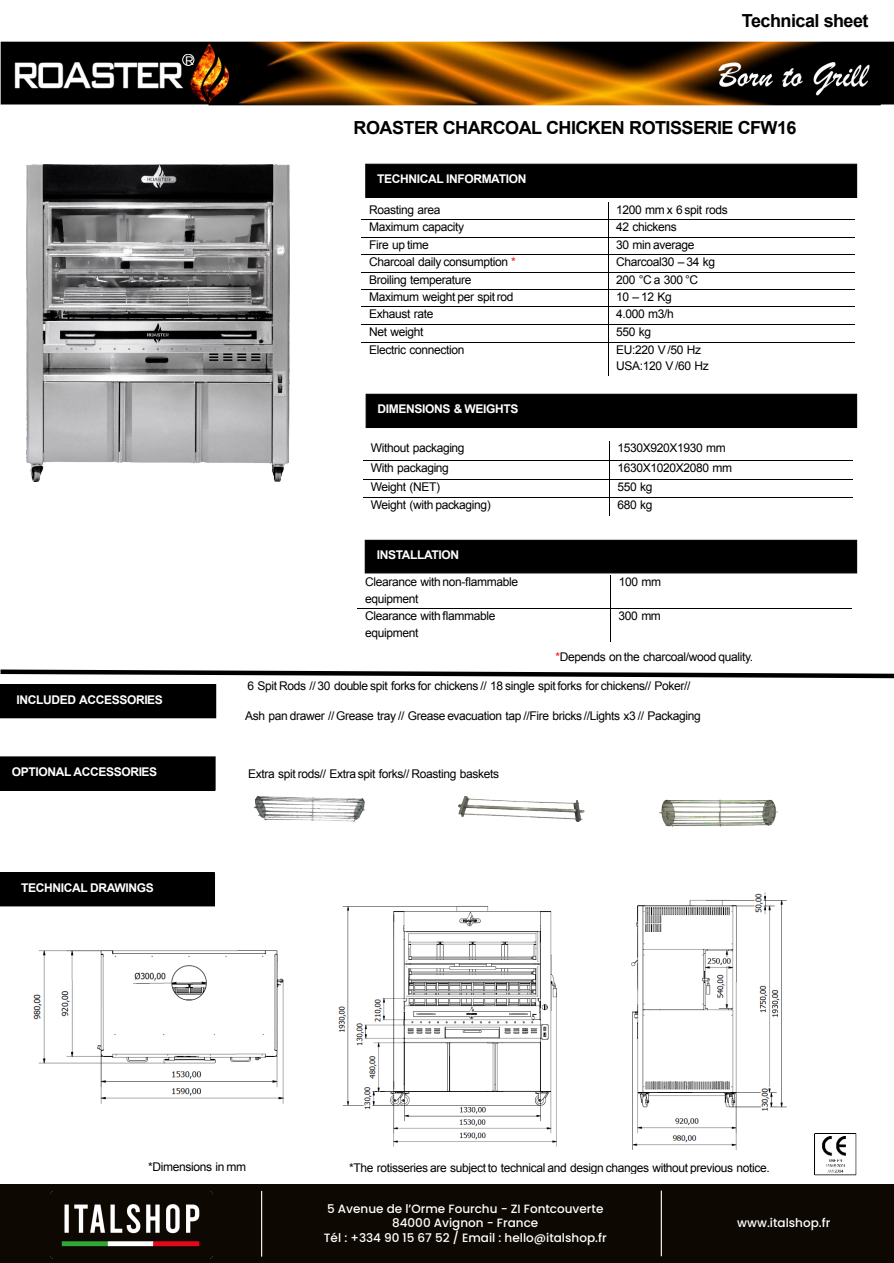
<style>
.page{position:relative;width:894px;height:1263px;background:#fff}
.page>*{position:absolute;margin:0;border:0;box-sizing:border-box;transform-origin:0 0}
.t1{font:700 18px "Arial";letter-spacing:-.03em;color:#000}
.t2{font:12px/16.5px "Arial";letter-spacing:-.03em;color:#000}
.t3{font:500 12px/14.4px "Poppins";color:#fff;text-align:center}
.t4{font:700 12px "Arial";letter-spacing:-.03em;color:#fff}
.t5{font:12px "Arial";color:#fff}
.s1{color:#f00}
</style>
<div class="page">
<img style="left:338px;top:906px;width:219px;height:241px">
<img style="left:26px;top:164px;width:263px;height:317px">
<img style="left:631px;top:892px;width:156px;height:258px">
<img style="left:33px;top:950px;width:251px;height:154px">
<hr style="left:361px;top:219px;width:246px;height:1px;background:#000">
<hr style="left:608px;top:219px;width:246px;height:1px;background:#000">
<hr style="left:361px;top:237px;width:246px;height:1px;background:#000">
<hr style="left:608px;top:237px;width:246px;height:1px;background:#000">
<hr style="left:361px;top:254px;width:246px;height:1px;background:#000">
<hr style="left:608px;top:254px;width:246px;height:1px;background:#000">
<hr style="left:361px;top:272px;width:246px;height:1px;background:#000">
<hr style="left:608px;top:272px;width:246px;height:1px;background:#000">
<hr style="left:361px;top:289px;width:246px;height:1px;background:#000">
<hr style="left:608px;top:289px;width:246px;height:1px;background:#000">
<hr style="left:361px;top:306px;width:246px;height:1px;background:#000">
<hr style="left:608px;top:306px;width:246px;height:1px;background:#000">
<hr style="left:361px;top:324px;width:246px;height:1px;background:#000">
<hr style="left:608px;top:324px;width:246px;height:1px;background:#000">
<hr style="left:361px;top:342px;width:246px;height:1px;background:#000">
<hr style="left:608px;top:342px;width:246px;height:1px;background:#000">
<hr style="left:607px;top:342px;width:1px;height:34px;background:#000">
<hr style="left:362px;top:460px;width:211px;height:1px;background:#000">
<hr style="left:574px;top:460px;width:277px;height:1px;background:#000">
<hr style="left:362px;top:479px;width:211px;height:1px;background:#000">
<hr style="left:574px;top:479px;width:277px;height:1px;background:#000">
<hr style="left:362px;top:497px;width:211px;height:1px;background:#000">
<hr style="left:574px;top:497px;width:277px;height:1px;background:#000">
<svg style="left:609px;top:441px;width:1px;height:75px"></svg>
<hr style="left:610px;top:575px;width:1px;height:33px;background:#000">
<hr style="left:357px;top:608px;width:196px;height:1px;background:#000">
<hr style="left:554px;top:608px;width:297px;height:1px;background:#000">
<hr style="left:610px;top:609px;width:1px;height:33px;background:#000">
<img style="left:458px;top:797px;width:126px;height:24px">
<img style="left:659px;top:800px;width:118px;height:27px">
<img style="left:254px;top:796px;width:111px;height:26px">
<div style="left:365px;top:164px;width:491px;height:34px;background:#000;border:1px solid #000"></div>
<div style="left:365px;top:394px;width:491px;height:34px;background:#000"></div>
<svg style="left:0;top:669px;width:893px;height:49px"></svg>
<div style="left:1px;top:873px;width:213px;height:33px;background:#000"></div>
<div style="left:0;top:872px;width:215px;height:34px;border:1px solid #000"></div>
<div style="left:364px;top:540px;width:492px;height:33px;background:#000"></div>
<div style="left:1px;top:757px;width:214px;height:33px;background:#000"></div>
<div style="left:0;top:756px;width:215px;height:35px;border:1px solid #000"></div>
<img style="left:0;top:42px;width:893px;height:63px">
<svg style="left:183px;top:54px;width:11px;height:11px"></svg>
<div style="left:182px;top:54px;width:12px;height:12px;border:1px solid #fff;border-radius:50%"></div>
<img style="left:814px;top:1133px;width:42px;height:42px">
<div style="left:0;top:1184px;width:893px;height:79px;background:#0d0802"></div>
<img style="left:50px;top:1191px;width:162px;height:67px">
<hr style="left:660px;top:1190px;width:1px;height:66px;background:#fff">
<hr style="left:261px;top:1191px;width:1px;height:66px;background:#fff">
<p class="t5" style="left:185px;top:53px;width:10px">R</p>
<p class="t4" style="left:17px;top:691px;width:148px">INCLUDED ACCESSORIES</p>
<p class="t4" style="left:12px;top:764px;width:147px">OPTIONAL ACCESSORIES</p>
<p class="t4" style="left:21px;top:879px;width:134px">TECHNICAL DRAWINGS</p>
<h1 class="t1" style="left:741px;top:9px;width:128px">Technical sheet</h1>
<h1 class="t1" style="left:353px;top:116px;width:444px">ROASTER CHARCOAL CHICKEN ROTISSERIE CFW16</h1>
<p class="t4" style="left:377px;top:171px;width:151px">TECHNICAL INFORMATION</p>
<p class="t2" style="left:369px;top:201px;width:73px">Roasting area</p>
<p class="t2" style="left:616px;top:201px;width:113px">1200 mm x 6 spit rods</p>
<p class="t2" style="left:369px;top:219px;width:96px">Maximum capacity</p>
<p class="t2" style="left:616px;top:219px;width:62px">42 chickens</p>
<p class="t2" style="left:369px;top:236px;width:61px">Fire up time</p>
<p class="t2" style="left:616px;top:236px;width:80px">30 min average</p>
<p class="t2" style="left:369px;top:254px;width:148px">Charcoal daily consumption <span class="s1">*</span></p>
<p class="t2" style="left:616px;top:254px;width:100px">Charcoal30 – 34 kg</p>
<p class="t2" style="left:369px;top:271px;width:104px">Broiling temperature</p>
<p class="t2" style="left:616px;top:271px;width:83px">200 °C a 300 °C</p>
<p class="t2" style="left:369px;top:289px;width:146px">Maximum weight per spit rod</p>
<p class="t2" style="left:616px;top:289px;width:57px">10 –12 Kg</p>
<p class="t2" style="left:369px;top:306px;width:66px">Exhaust rate</p>
<p class="t2" style="left:616px;top:306px;width:59px">4.000 m3/h</p>
<p class="t2" style="left:369px;top:324px;width:56px">Net weight</p>
<p class="t2" style="left:616px;top:324px;width:36px">550 kg</p>
<p class="t2" style="left:369px;top:341px;width:97px">Electric connection</p>
<p class="t2" style="left:616px;top:341px;width:94px">EU:220 V /50 Hz<br>USA:120 V /60 Hz</p>
<p class="t4" style="left:377px;top:401px;width:142px">DIMENSIONS &amp; WEIGHTS</p>
<p class="t2" style="left:370px;top:440px;width:95px">Without packaging</p>
<p class="t2" style="left:617px;top:440px;width:110px">1530X920X1930 mm</p>
<p class="t2" style="left:370px;top:460px;width:80px">With packaging</p>
<p class="t2" style="left:617px;top:460px;width:116px">1630X1020X2080 mm</p>
<p class="t2" style="left:370px;top:479px;width:71px">Weight (NET)</p>
<p class="t2" style="left:617px;top:479px;width:36px">550 kg</p>
<p class="t2" style="left:370px;top:496px;width:122px">Weight (with packaging)</p>
<p class="t2" style="left:617px;top:496px;width:36px">680 kg</p>
<p class="t4" style="left:376px;top:547px;width:84px">INSTALLATION</p>
<p class="t2" style="left:365px;top:574px;width:154px">Clearance with non-flammable equipment</p>
<p class="t2" style="left:618px;top:574px;width:44px">100 mm</p>
<p class="t2" style="left:365px;top:607px;width:132px">Clearance with flammable equipment</p>
<p class="t2" style="left:618px;top:608px;width:44px">300 mm</p>
<p class="t2" style="left:555px;top:648px;width:199px"><span class="s1">*</span>Depends on the charcoal/wood quality.</p>
<p class="t2" style="left:247px;top:677px;width:444px">6 Spit Rods // 30 double spit forks for chickens // 18 single spit forks for chickens// Poker//</p>
<p class="t2" style="left:245px;top:707px;width:457px">Ash pan drawer // Grease tray // Grease evacuation tap //Fire bricks //Lights x3 // Packaging</p>
<p class="t2" style="left:248px;top:765px;width:252px">Extra spit rods// Extra spit forks// Roasting baskets</p>
<p class="t2" style="left:148px;top:1159px;width:99px">*Dimensions in mm</p>
<p class="t2" style="left:349px;top:1159px;width:422px">*The rotisseries are subject to technical and design changes without previous notice.</p>
<p class="t3" style="left:324px;top:1201px;width:284px">5 Avenue de l’Orme Fourchu - ZI Fontcouverte<br>84000 Avignon - France<br>Tél : +334 90 15 67 52 / Email : hello@italshop.fr</p>
<p class="t3" style="left:737px;top:1216px;width:94px">www.italshop.fr</p>
</div>
